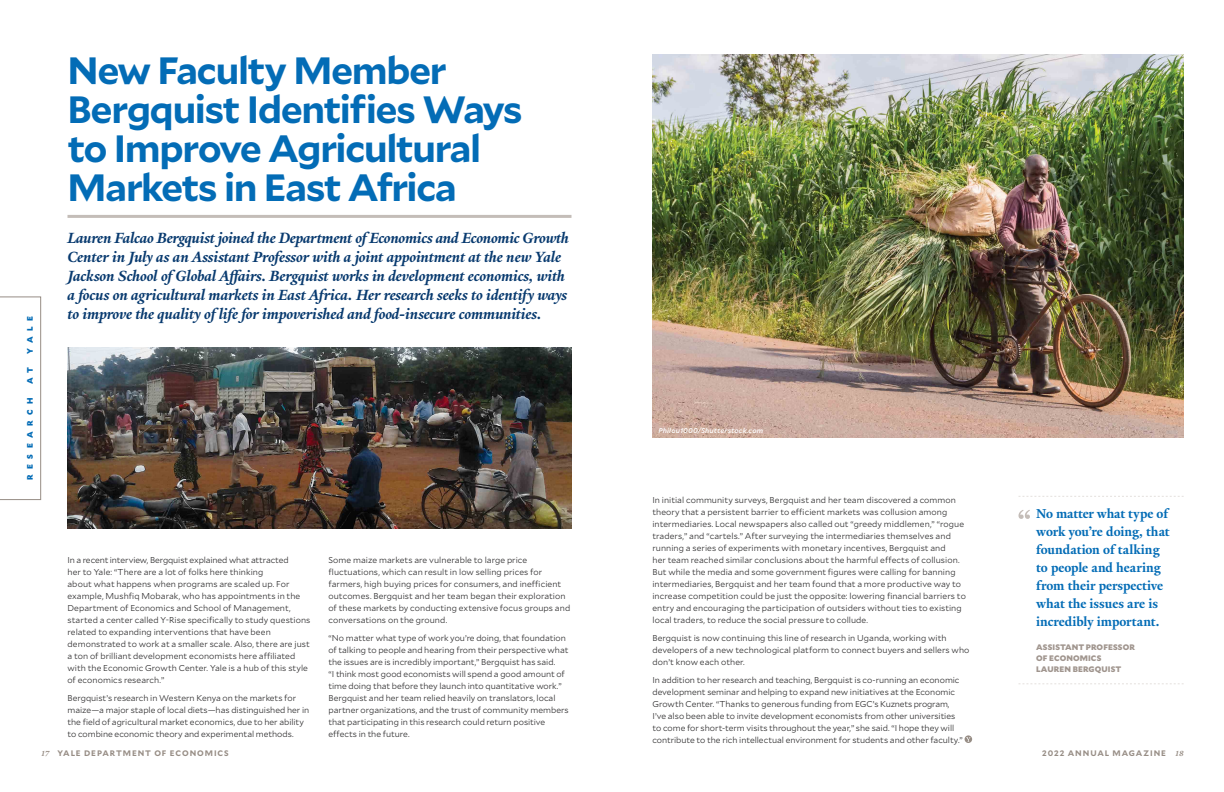
<style>
.page{position:relative;width:1224px;height:792px;background:#fff}
.page>*{position:absolute;margin:0;border:0;box-sizing:border-box;transform-origin:0 0}
.t1{font:700 38px/39px "Mallory";letter-spacing:-.035em;color:#036cb6}
.t2{font:italic 700 16px/19px "Yale New";letter-spacing:-.01em;color:#083a6f}
.t3{font:700 14px/18px "Yale New";color:#036cb6}
.t4{font:300 8.5px/12px "Mallory";color:#292829}
.t5{font:700 8px "Mallory";letter-spacing:.115em;color:#978d85}
.t6{font:900 8px/11px "Mallory";letter-spacing:.015em;color:#a0958e}
.t7{font:900 8px "Mallory";letter-spacing:.7em;color:#036cb6}
.t8{font:italic 500 7px "Mallory";letter-spacing:.015em;color:#fff}
.s1{font-family:"Yale New";font-style:italic}
</style>
<div class="page">
<svg style="left:0;top:297px;width:41px;height:203px"></svg>
<hr style="left:68px;top:215px;width:504px;height:3px;background:#c4bdb8">
<img style="left:68px;top:347px;width:503px;height:181px">
<svg style="left:1018px;top:496px;width:166px;height:1px"></svg>
<svg style="left:1018px;top:683px;width:166px;height:1px"></svg>
<svg style="left:1019px;top:510px;width:11px;height:9px"></svg>
<svg style="left:965px;top:735px;width:7px;height:8px"></svg>
<svg style="left:966px;top:737px;width:5px;height:5px"></svg>
<img style="left:652px;top:54px;width:532px;height:384px">
<p class="t7" style="left:24px;top:354px;width:39px;rotate:-90deg">YALE</p>
<p class="t7" style="left:24px;top:384px;width:19px;rotate:-90deg">A T</p>
<p class="t7" style="left:24px;top:480px;width:85px;rotate:-90deg">RESEARCH</p>
<h1 class="t1" style="left:68px;top:49px;width:457px">New Faculty Member<br>Bergquist Identifies Ways to Improve Agricultural<br>Markets in East Africa</h1>
<p class="t2" style="left:68px;top:228px;width:503px">Lauren Falcao Bergquist joined the Department of Economics and Economic Growth Center in July as an Assistant Professor with a joint appointment at the new Yale Jackson School of Global Affairs. Bergquist works in development economics, with a focus on agricultural markets in East Africa. Her research seeks to identify ways to improve the quality of life for impoverished and food-insecure communities.</p>
<p class="t4" style="left:68px;top:553px;width:245px">In a recent interview, Bergquist explained what attracted<br>her to Yale: “There are a lot of folks here thinking<br>about what happens when programs are scaled up. For example, Mushfiq Mobarak, who has appointments in the Department of Economics and School of Management, started a center called Y-Rise specifically to study questions related to expanding interventions that have been demonstrated to work at a smaller scale. Also, there are just a ton of brilliant development economists here affiliated with the Economic Growth Center. Yale is a hub of this style of economics research.”</p>
<p class="t4" style="left:68px;top:691px;width:243px">Bergquist’s research in Western Kenya on the markets for maize—a major staple of local diets—has distinguished her in the field of agricultural market economics, due to her ability to combine economic theory and experimental methods.</p>
<p class="t4" style="left:329px;top:553px;width:243px">Some maize markets are vulnerable to large price fluctuations, which can result in low selling prices for farmers, high buying prices for consumers, and inefficient outcomes. Bergquist and her team began their exploration of these markets by conducting extensive focus groups and conversations on the ground.</p>
<p class="t4" style="left:329px;top:631px;width:242px">“No matter what type of work you’re doing, that foundation of talking to people and hearing from their perspective what the issues are is incredibly important,” Bergquist has said.<br>“I think most good economists will spend a good amount of time doing that before they launch into quantitative work.” Bergquist and her team relied heavily on translators, local partner organizations, and the trust of community members that participating in this research could return positive effects in the future.</p>
<p class="t8" style="left:659px;top:425px;width:106px">Philou1000/Shutterstock.com</p>
<p class="t4" style="left:652px;top:493px;width:315px">In initial community surveys, Bergquist and her team discovered a common theory that a persistent barrier to efficient markets was collusion among intermediaries. Local newspapers also called out “greedy middlemen,” “rogue traders,” and “cartels.” After surveying the intermediaries themselves and running a series of experiments with monetary incentives, Bergquist and<br>her team reached similar conclusions about the harmful effects of collusion.<br>But while the media and some government figures were calling for banning intermediaries, Bergquist and her team found that a more productive way to increase competition could be just the opposite: lowering financial barriers to entry and encouraging the participation of outsiders without ties to existing local traders, to reduce the social pressure to collude.</p>
<p class="t4" style="left:652px;top:631px;width:319px">Bergquist is now continuing this line of research in Uganda, working with developers of a new technological platform to connect buyers and sellers who don’t know each other.</p>
<p class="t4" style="left:652px;top:673px;width:312px">In addition to her research and teaching, Bergquist is co-running an economic development seminar and helping to expand new initiatives at the Economic Growth Center. “Thanks to generous funding from EGC’s Kuznets program, I’ve also been able to invite development economists from other universities to come for short-term visits throughout the year,” she said. “I hope they will contribute to the rich intellectual environment for students and other faculty.”</p>
<h3 class="t3" style="left:1036px;top:504px;width:135px">No matter what type of work you’re doing, that foundation of talking to people and hearing from their perspective what the issues are is incredibly important.</h3>
<p class="t6" style="left:1036px;top:642px;width:100px">ASSISTANT PROFESSOR<br>OF ECONOMICS<br>LAUREN BERGQUIST</p>
<p class="t5" style="left:41px;top:747px;width:190px"><span class="s1">17</span> YALE DEPARTMENT OF ECONOMICS</p>
<p class="t5" style="left:1042px;top:747px;width:143px">2022 ANNUAL MAGAZINE <span class="s1">18</span></p>
</div>
